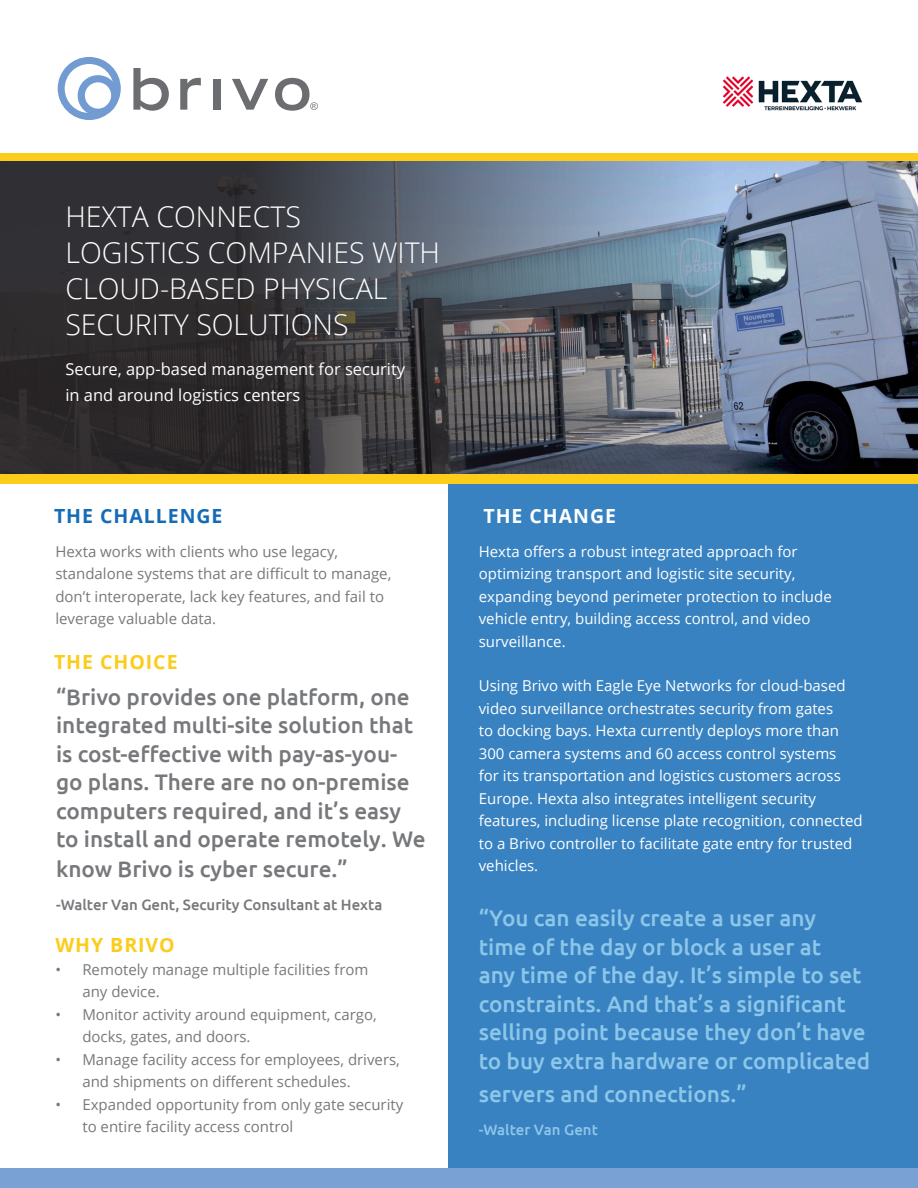
<style>
.page{position:relative;width:918px;height:1188px;background:#fff}
.page>*{position:absolute;margin:0;border:0;box-sizing:border-box;transform-origin:0 0}
.t1{font:300 28.5px/36px "Open Sans";color:#fff}
.Body_Text{font:500 22.5px/28.5px "Ubuntu";color:#8cc6e9}
.Body_Text-2{font:500 22.5px/28.8px "Ubuntu";color:#76787b}
.t2{font:700 19.5px "Open Sans";letter-spacing:.05em;color:#fccc1b}
.t3{font:700 19.5px "Open Sans";letter-spacing:.05em;color:#156cb6}
.t4{font:700 19.5px "Open Sans";letter-spacing:.05em;color:#fff}
.Bold_Highlight{font:16.5px/25.5px "Open Sans";color:#fff}
.Italic_Highlight{font:15px/22.5px "Open Sans";color:#fff}
.Body_Text-3{font:15px/22.5px "Open Sans";color:#76787b}
.Body_Text-4{font:500 15px "Ubuntu";color:#76787b}
.Body_Text-5{font:500 15px "Ubuntu";color:#8cc6e9}
</style>
<div class="page">
<img style="left:713px;top:160px;width:205px;height:314px">
<svg style="left:0;top:160px;width:713px;height:314px;background:#494d53"></svg>
<img style="left:722px;top:76px;width:141px;height:35px">
<div style="left:0;top:474px;width:918px;height:10px;background:#fccc1b"></div>
<div style="left:0;top:153px;width:918px;height:7px;background:#fccc1b"></div>
<div style="left:448px;top:484px;width:470px;height:685px;background:#3882c1"></div>
<div style="left:0;top:1169px;width:918px;height:19px;background:#79a1d4"></div>
<div style="left:214px;top:79px;width:7px;height:31px;background:#6c6d70"></div>
<svg style="left:232px;top:79px;width:36px;height:31px"></svg>
<svg style="left:133px;top:68px;width:36px;height:43px"></svg>
<svg style="left:275px;top:78px;width:43px;height:33px"></svg>
<svg style="left:180px;top:78px;width:21px;height:32px"></svg>
<svg style="left:58px;top:57px;width:63px;height:63px"></svg>
<p class="t1" style="left:65px;top:198px;width:237px">HEXTA CONNECTS</p>
<p class="t1" style="left:65px;top:234px;width:376px">LOGISTICS COMPANIES WITH<br>CLOUD-BASED PHYSICAL</p>
<p class="t1" style="left:65px;top:306px;width:285px">SECURITY SOLUTIONS</p>
<p class="Bold_Highlight" style="left:65px;top:356px;width:341px">Secure, app-based management for security in and around logistics centers</p>
<p class="t3" style="left:54px;top:502px;width:170px">THE CHALLENGE</p>
<p class="Body_Text-3" style="left:55px;top:540px;width:338px">Hexta works with clients who use legacy, standalone systems that are difficult to manage, don’t interoperate, lack key features, and fail to leverage valuable data.</p>
<p class="t2" style="left:54px;top:649px;width:125px">THE CHOICE</p>
<p class="Body_Text-2" style="left:56px;top:682px;width:371px">“Brivo provides one platform, one integrated multi-site solution that is cost-effective with pay-as-you&shy;go plans. There are no on-premise computers required, and it’s easy to install and operate remotely. We know Brivo is cyber secure.”</p>
<p class="Body_Text-4" style="left:56px;top:896px;width:328px">-Walter Van Gent, Security Consultant at Hexta</p>
<p class="t2" style="left:55px;top:932px;width:121px">WHY BRIVO</p>
<p class="Body_Text-3" style="left:82px;top:958px;width:288px;text-indent:-27px">• Remotely manage multiple facilities from any device.</p>
<p class="Body_Text-3" style="left:82px;top:1003px;width:296px;text-indent:-27px">• Monitor activity around equipment, cargo, docks, gates, and doors.</p>
<p class="Body_Text-3" style="left:82px;top:1048px;width:319px;text-indent:-27px">• Manage facility access for employees, drivers, and shipments on different schedules.</p>
<p class="Body_Text-3" style="left:82px;top:1093px;width:323px;text-indent:-27px">• Expanded opportunity from only gate security to entire facility access control</p>
<p class="t4" style="left:483px;top:502px;width:134px">THE CHANGE</p>
<p class="Italic_Highlight" style="left:479px;top:540px;width:354px">Hexta offers a robust integrated approach for optimizing transport and logistic site security, expanding beyond perimeter protection to include vehicle entry, building access control, and video surveillance.</p>
<p class="Italic_Highlight" style="left:479px;top:674px;width:385px">Using Brivo with Eagle Eye Networks for cloud-based video surveillance orchestrates security from gates<br>to docking bays. Hexta currently deploys more than 300 camera systems and 60 access control systems<br>for its transportation and logistics customers across Europe. Hexta also integrates intelligent security features, including license plate recognition, connected to a Brivo controller to facilitate gate entry for trusted vehicles.</p>
<p class="Body_Text" style="left:479px;top:903px;width:393px">“You can easily create a user any<br>time of the day or block a user at<br>any time of the day. It’s simple to set constraints. And that’s a significant selling point because they don’t have to buy extra hardware or complicated</p>
<p class="Body_Text" style="left:479px;top:1079px;width:269px">servers and connections.”</p>
<p class="Body_Text-5" style="left:479px;top:1120px;width:121px">-Walter Van Gent</p>
</div>
